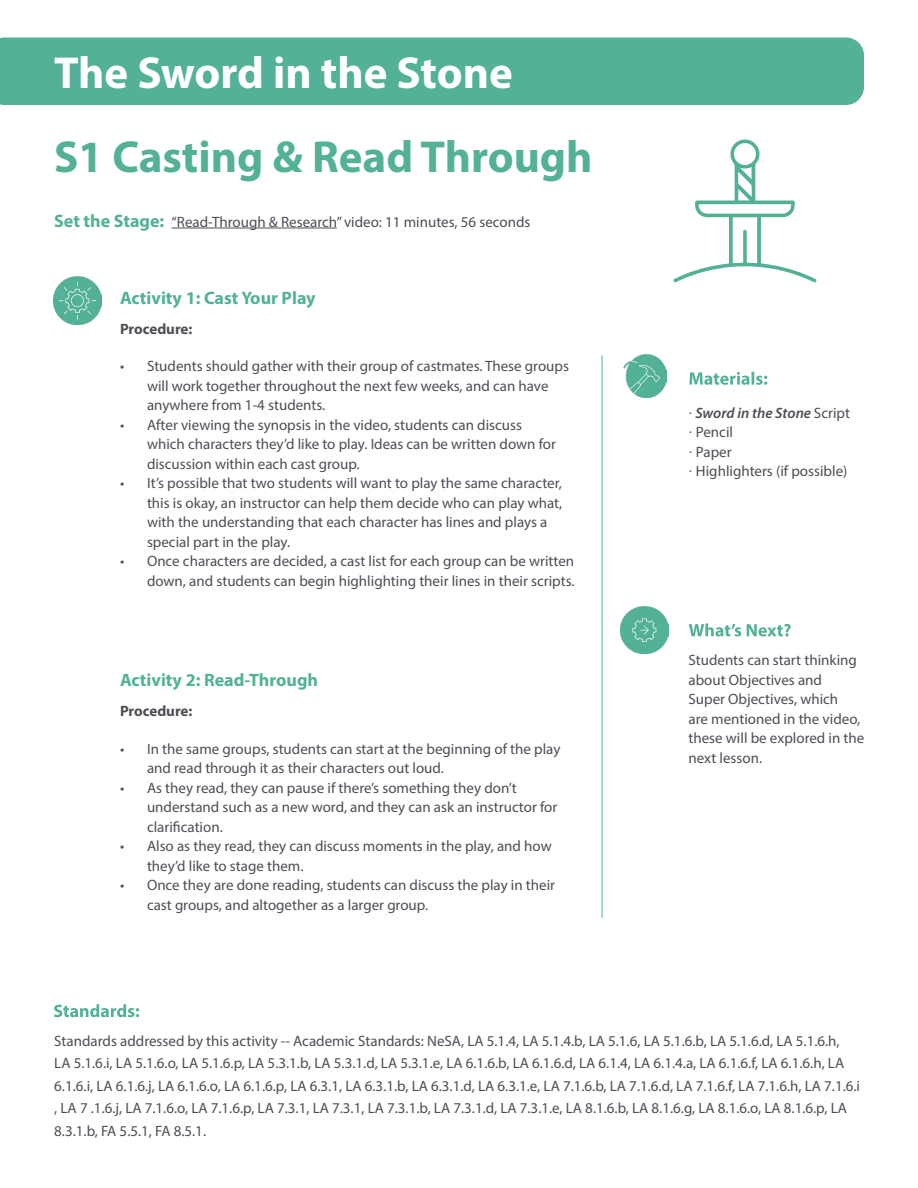
<style>
.page{position:relative;width:918px;height:1188px;background:#fff}
.page>*{position:absolute;margin:0;border:0;box-sizing:border-box;transform-origin:0 0}
.Title_L__Orange{font:700 45px "Myriad Pro";color:#52b196}
.Title_L__Orange-2{font:700 45px "Myriad Pro";color:#fff}
.subtitle_green{font:700 18px "Myriad Pro";color:#52b196}
.Body_Text_Myriad_10{font:15px/19.5px "Myriad Pro";color:#4d4e56}
.Green_Subtitle_12{font:15px/19.5px "Myriad Pro";color:#4d4e56}
.subtitle_green-2{font:15px "Myriad Pro";color:#4d4e56}
.Bulleted_List_Tight{font:15px "Myriad Pro";color:#4d4e56}
.Bulleted_List_Tight-2{font:italic 600 15px "Myriad Pro";color:#4d4e56}
.Body_Text_Myriad_10-2{font:700 15px "Myriad Pro";letter-spacing:-.005em;color:#4d4e56}
.s1{font-weight:700;font-size:18px;color:#52b196}
.s2{font-family:"Avenir";font-weight:400;font-style:normal}
.s3{font-weight:400;font-style:normal}
.s4{font-family:"Avenir"}
</style>
<div class="page">
<div style="left:0;top:38px;width:864px;height:67px;background:#52b196"></div>
<hr style="left:172px;top:228px;width:165px;height:1px;background:#4d4e56">
<svg style="left:54px;top:1004px;width:85px;height:13px"></svg>
<img style="left:621px;top:606px;width:48px;height:48px">
<svg style="left:689px;top:624px;width:102px;height:12px"></svg>
<img style="left:54px;top:277px;width:48px;height:48px">
<hr style="left:602px;top:356px;width:1px;height:562px;background:#52b196">
<svg style="left:689px;top:372px;width:78px;height:13px"></svg>
<img style="left:624px;top:354px;width:43px;height:44px">
<svg style="left:673px;top:139px;width:144px;height:144px"></svg>
<p class="Title_L__Orange-2" style="left:54px;top:43px;width:461px">The Sword in the Stone</p>
<p class="Title_L__Orange" style="left:54px;top:127px;width:540px">S1 Casting &amp; Read Through</p>
<p class="subtitle_green-2" style="left:54px;top:212px;width:478px"><span class="s1">Set the Stage:</span> “Read-Through &amp; Research” video: 11 minutes, 56 seconds</p>
<p class="subtitle_green" style="left:120px;top:286px;width:197px">Activity 1: Cast Your Play</p>
<p class="Body_Text_Myriad_10-2" style="left:120px;top:319px;width:74px">Procedure:</p>
<p class="Body_Text_Myriad_10" style="left:147px;top:356px;width:423px;text-indent:-27px">• Students should gather with their group of castmates. These groups will work together throughout the next few weeks, and can have anywhere from 1-4 students.</p>
<p class="Body_Text_Myriad_10" style="left:147px;top:415px;width:411px;text-indent:-27px">• After viewing the synopsis in the video, students can discuss which characters they’d like to play. Ideas can be written down for discussion within each cast group.</p>
<p class="Body_Text_Myriad_10" style="left:147px;top:473px;width:417px;text-indent:-27px">• It’s possible that two students will want to play the same character, this is okay, an instructor can help them decide who can play what, with the understanding that each character has lines and plays a special part in the play.</p>
<p class="Body_Text_Myriad_10" style="left:120px;top:551px;width:456px;text-align:right">• Once characters are decided, a cast list for each group can be written down, and students can begin highlighting their lines in their scripts.</p>
<p class="subtitle_green" style="left:120px;top:668px;width:200px">Activity 2: Read-Through</p>
<p class="Body_Text_Myriad_10-2" style="left:120px;top:701px;width:74px">Procedure:</p>
<p class="Body_Text_Myriad_10" style="left:147px;top:739px;width:415px;text-indent:-27px">• In the same groups, students can start at the beginning of the play and read through it as their characters out loud.</p>
<p class="Body_Text_Myriad_10" style="left:147px;top:778px;width:412px;text-indent:-27px">• As they read, they can pause if there’s something they don’t understand such as a new word, and they can ask an instructor for clarification.</p>
<p class="Body_Text_Myriad_10" style="left:147px;top:836px;width:406px;text-indent:-27px">• Also as they read, they can discuss moments in the play, and how they’d like to stage them.</p>
<p class="Body_Text_Myriad_10" style="left:147px;top:875px;width:410px;text-indent:-27px">• Once they are done reading, students can discuss the play in their cast groups, and altogether as a larger group.</p>
<p class="Bulleted_List_Tight-2" style="left:688px;top:403px;width:163px"><span class="s2">∙</span> Sword in the Stone <span class="s3">Script</span></p>
<p class="Bulleted_List_Tight" style="left:688px;top:423px;width:46px"><span class="s4">∙</span> Pencil</p>
<p class="Bulleted_List_Tight" style="left:688px;top:442px;width:45px"><span class="s4">∙</span> Paper</p>
<p class="Bulleted_List_Tight" style="left:688px;top:462px;width:160px"><span class="s4">∙</span> Highlighters (if possible)</p>
<p class="Green_Subtitle_12" style="left:688px;top:650px;width:177px">Students can start thinking about Objectives and<br>Super Objectives, which<br>are mentioned in the video, these will be explored in the next lesson.</p>
<p class="Body_Text_Myriad_10" style="left:54px;top:1029px;width:807px;line-height:22.5px">Standards addressed by this activity -- Academic Standards: NeSA, LA 5.1.4, LA 5.1.4.b, LA 5.1.6, LA 5.1.6.b, LA 5.1.6.d, LA 5.1.6.h,<br>LA 5.1.6.i, LA 5.1.6.o, LA 5.1.6.p, LA 5.3.1.b, LA 5.3.1.d, LA 5.3.1.e, LA 6.1.6.b, LA 6.1.6.d, LA 6.1.4, LA 6.1.4.a, LA 6.1.6.f, LA 6.1.6.h, LA 6.1.6.i, LA 6.1.6.j, LA 6.1.6.o, LA 6.1.6.p, LA 6.3.1, LA 6.3.1.b, LA 6.3.1.d, LA 6.3.1.e, LA 7.1.6.b, LA 7.1.6.d, LA 7.1.6.f, LA 7.1.6.h, LA 7.1.6.i , LA 7 .1.6.j, LA 7.1.6.o, LA 7.1.6.p, LA 7.3.1, LA 7.3.1, LA 7.3.1.b, LA 7.3.1.d, LA 7.3.1.e, LA 8.1.6.b, LA 8.1.6.g, LA 8.1.6.o, LA 8.1.6.p, LA 8.3.1.b, FA 5.5.1, FA 8.5.1.</p>
</div>
